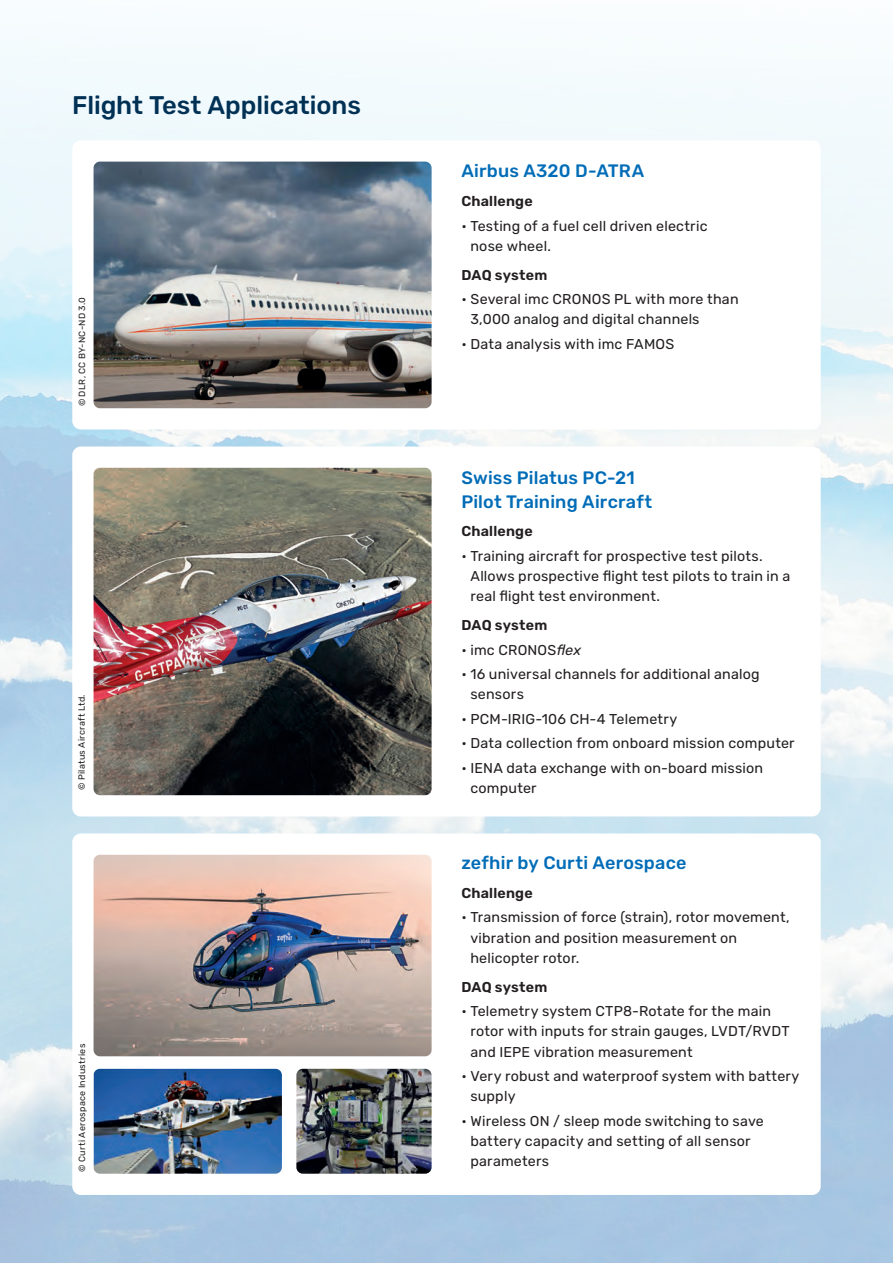
<style>
.page{position:relative;width:893px;height:1263px;background:#fff}
.page>*{position:absolute;margin:0;border:0;box-sizing:border-box;transform-origin:0 0}
.t1{font:500 25.5px "Rubik";letter-spacing:-.005em;color:#003155}
.t2{font:500 18px/24px "Rubik";letter-spacing:.01em;color:#006cb7}
.t3{font:14.25px/20.2px "Rubik";letter-spacing:.015em;color:#231f20}
.t4{font:600 14.25px "Rubik";letter-spacing:.015em;color:#231f20}
.t5{font:9px "Rubik";letter-spacing:.03em;color:#231f20}
.s1{font-style:italic}
</style>
<div class="page">
<img style="left:94px;top:855px;width:338px;height:201px">
<img style="left:94px;top:468px;width:338px;height:327px">
<img style="left:94px;top:1069px;width:188px;height:105px">
<img style="left:296px;top:1069px;width:136px;height:105px">
<img style="left:94px;top:162px;width:338px;height:246px">
<h1 class="t1" style="left:72px;top:90px;width:290px">Flight Test Applications</h1>
<p class="t5" style="left:77px;top:406px;width:111px;rotate:-90deg">© DLR, CC BY-NC-ND 3.0</p>
<p class="t5" style="left:77px;top:790px;width:97px;rotate:-90deg">© Pilatus Aircraft Ltd.</p>
<p class="t5" style="left:77px;top:1171px;width:129px;rotate:-90deg">© Curti Aerospace Industries</p>
<p class="t2" style="left:461px;top:160px;width:184px">Airbus A320 D-ATRA</p>
<p class="t4" style="left:461px;top:193px;width:73px">Challenge</p>
<p class="t3" style="left:470px;top:216px;width:239px;text-indent:-9px">• Testing of a fuel cell driven electric nose wheel.</p>
<p class="t4" style="left:461px;top:266px;width:87px">DAQ system</p>
<p class="t3" style="left:470px;top:289px;width:270px;text-indent:-9px">• Several imc CRONOS PL with more than<br>3,000 analog and digital channels</p>
<p class="t3" style="left:461px;top:334px;width:214px">• Data analysis with imc FAMOS</p>
<p class="t2" style="left:461px;top:466px;width:192px">Swiss Pilatus PC-21<br>Pilot Training Aircraft</p>
<p class="t4" style="left:461px;top:523px;width:73px">Challenge</p>
<p class="t3" style="left:470px;top:546px;width:321px;text-indent:-9px">• Training aircraft for prospective test pilots.<br>Allows prospective flight test pilots to train in a real flight test environment.</p>
<p class="t4" style="left:461px;top:617px;width:87px">DAQ system</p>
<p class="t3" style="left:461px;top:640px;width:121px">• imc CRONOS<span class="s1">flex</span></p>
<p class="t3" style="left:470px;top:664px;width:291px;text-indent:-9px">• 16 universal channels for additional analog sensors</p>
<p class="t3" style="left:461px;top:709px;width:217px">• PCM-IRIG-106 CH-4 Telemetry</p>
<p class="t3" style="left:461px;top:734px;width:335px">• Data collection from onboard mission computer</p>
<p class="t3" style="left:470px;top:758px;width:294px;text-indent:-9px">• IENA data exchange with on-board mission computer</p>
<p class="t2" style="left:461px;top:851px;width:227px">zefhir by Curti Aerospace</p>
<p class="t4" style="left:461px;top:885px;width:73px">Challenge</p>
<p class="t3" style="left:470px;top:907px;width:321px;text-indent:-9px">• Transmission of force (strain), rotor movement, vibration and position measurement on helicopter rotor.</p>
<p class="t4" style="left:461px;top:978px;width:87px">DAQ system</p>
<p class="t3" style="left:470px;top:1001px;width:321px;text-indent:-9px">• Telemetry system CTP8-Rotate for the main rotor with inputs for strain gauges, LVDT/RVDT and IEPE vibration measurement</p>
<p class="t3" style="left:470px;top:1066px;width:330px;text-indent:-9px">• Very robust and waterproof system with battery supply</p>
<p class="t3" style="left:470px;top:1111px;width:295px;text-indent:-9px">• Wireless ON / sleep mode switching to save battery capacity and setting of all sensor parameters</p>
</div>
